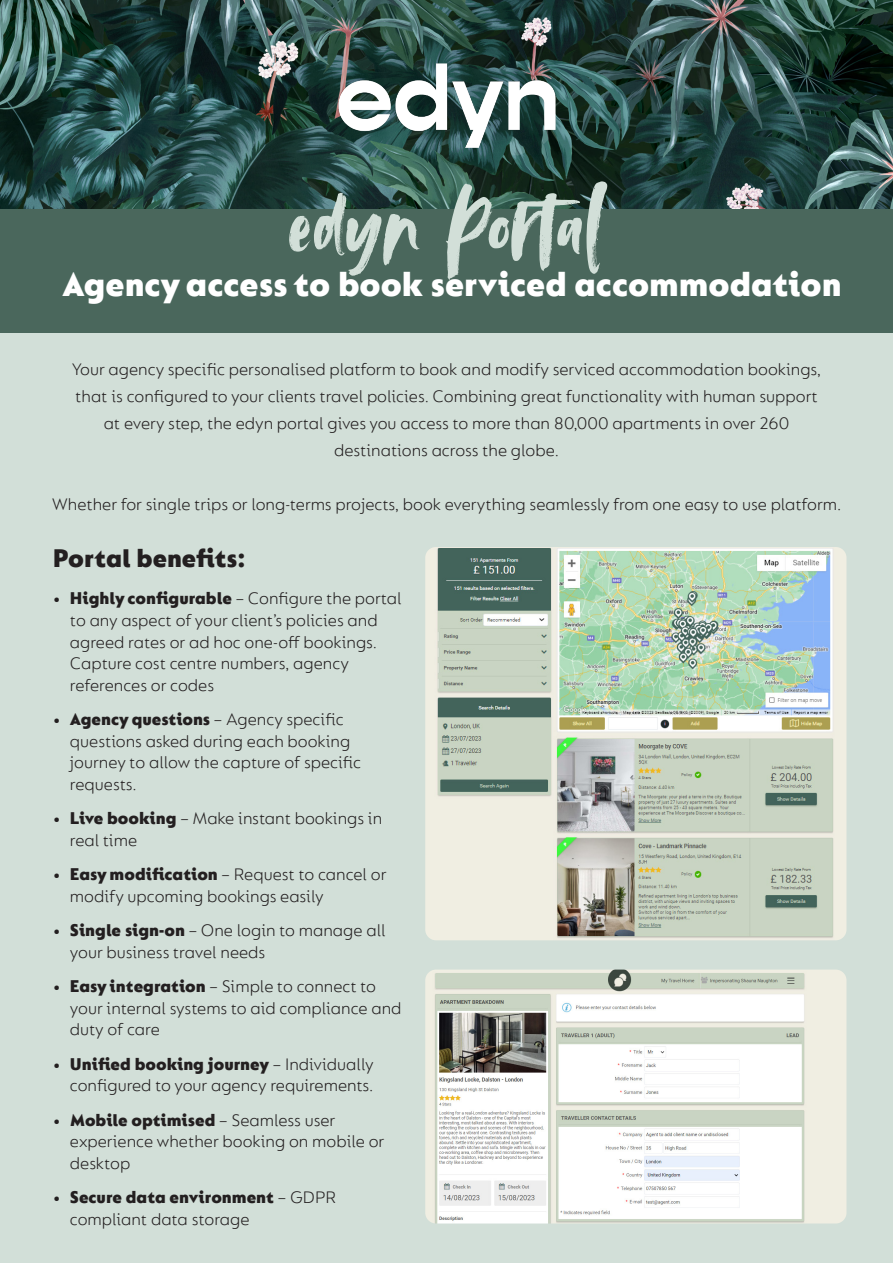
<style>
.page{position:relative;width:893px;height:1263px;background:#fff}
.page>*{position:absolute;margin:0;border:0;box-sizing:border-box;transform-origin:0 0}
.Arty_Title_2{font:104.1px "Avallon";color:#d2dfd8}
.t1{font:900 36px "FS Lucas";color:#fff}
.t2{font:900 27px "FS Lucas";color:#231f20}
.t3{font:300 18px/21.6px "FS Lucas";color:#231f20}
.s1{font-weight:900}
</style>
<div class="page">
<div style="left:0;top:181px;width:893px;height:153px;background:#4a675c"></div>
<div style="left:0;top:334px;width:893px;height:929px;background:#d2dfd8"></div>
<img style="left:425px;top:547px;width:421px;height:393px">
<img style="left:0;top:0;width:893px;height:208px">
<img style="left:335px;top:30px;width:223px;height:151px">
<img style="left:425px;top:969px;width:421px;height:254px">
<p class="Arty_Title_2" style="left:287px;top:157px;width:316px">edyn Portal</p>
<p class="t1" style="left:62px;top:263px;width:781px">Agency access to book serviced accommodation</p>
<p class="t3" style="left:72px;top:358px;width:751px">Your agency specific personalised platform to book and modify serviced accommodation bookings,</p>
<p class="t3" style="left:75px;top:385px;width:744px">that is configured to your clients travel policies. Combining great functionality with human support</p>
<p class="t3" style="left:104px;top:412px;width:687px">at every step, the edyn portal gives you access to more than 80,000 apartments in over 260</p>
<p class="t3" style="left:334px;top:439px;width:226px">destinations across the globe.</p>
<p class="t3" style="left:52px;top:493px;width:791px">Whether for single trips or long-terms projects, book everything seamlessly from one easy to use platform.</p>
<p class="t2" style="left:53px;top:543px;width:194px">Portal benefits:</p>
<p class="t3" style="left:70px;top:587px;width:333px;text-indent:-17px"><span class="s1">• Highly configurable</span> – Configure the portal to any aspect of your client’s policies and agreed rates or ad hoc one-off bookings.<br>Capture cost centre numbers, agency references or codes</p>
<p class="t3" style="left:70px;top:708px;width:293px;text-indent:-17px"><span class="s1">• Agency questions</span> – Agency specific questions asked during each booking journey to allow the capture of specific requests.</p>
<p class="t3" style="left:70px;top:807px;width:314px;text-indent:-17px"><span class="s1">• Live booking</span> – Make instant bookings in real time</p>
<p class="t3" style="left:70px;top:863px;width:318px;text-indent:-17px"><span class="s1">• Easy modification</span> – Request to cancel or modify upcoming bookings easily</p>
<p class="t3" style="left:70px;top:919px;width:317px;text-indent:-17px"><span class="s1">• Single sign-on</span> – One login to manage all your business travel needs</p>
<p class="t3" style="left:70px;top:975px;width:333px;text-indent:-17px"><span class="s1">• Easy integration</span> – Simple to connect to your internal systems to aid compliance and duty of care</p>
<p class="t3" style="left:53px;top:1053px;width:322px;text-align:right"><span class="s1">• Unified booking journey</span> – Individually configured to your agency requirements.</p>
<p class="t3" style="left:70px;top:1109px;width:316px;text-indent:-17px"><span class="s1">• Mobile optimised</span> – Seamless user experience whether booking on mobile or desktop</p>
<p class="t3" style="left:70px;top:1186px;width:267px;text-indent:-17px"><span class="s1">• Secure data environment</span> – GDPR compliant data storage</p>
</div>
